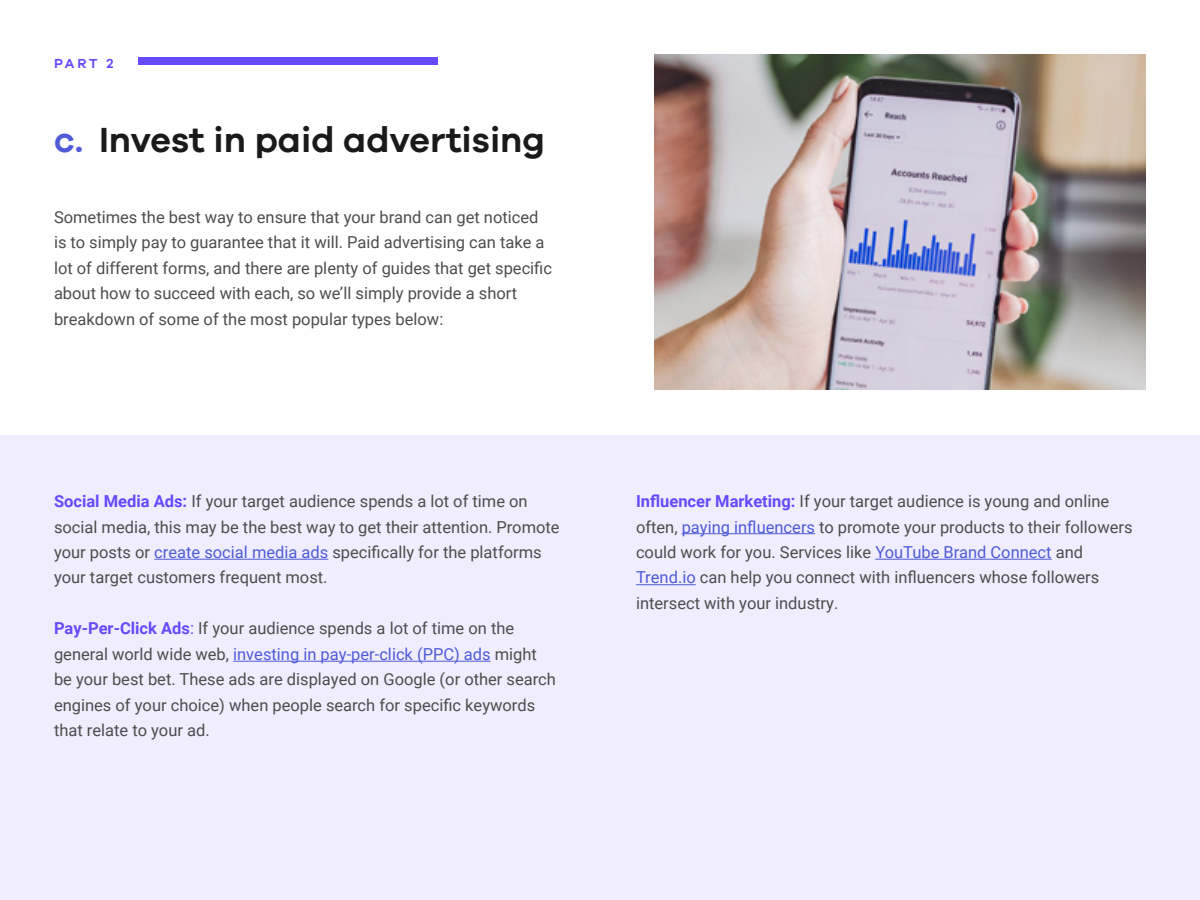
<style>
.page{position:relative;width:1200px;height:900px;background:#fff}
.page>*{position:absolute;margin:0;border:0;box-sizing:border-box;transform-origin:0 0}
.t1{font:600 36px "Galano Grotesque";color:#1a1a1a}
.t2{font:16.5px/25.5px "Roboto";color:#4d4d4d}
.t3{font:600 13.5px "Galano Grotesque";color:#654bfb}
.s1{color:#4f5cd6}
.s2{font-weight:700;color:#654bfb}
.s3{color:#654bfb}
</style>
<div class="page">
<div style="left:138px;top:58px;width:300px;height:7px;background:#654bfb"></div>
<div style="left:0;top:435px;width:1200px;height:465px;background:#f0edff"></div>
<hr style="left:154px;top:559px;width:174px;height:1px;background:#4f5cd6">
<hr style="left:233px;top:661px;width:258px;height:1px;background:#4f5cd6">
<hr style="left:682px;top:533px;width:133px;height:1px;background:#4f5cd6">
<hr style="left:875px;top:559px;width:177px;height:1px;background:#4f5cd6">
<hr style="left:636px;top:584px;width:60px;height:1px;background:#4f5cd6">
<img style="left:654px;top:54px;width:492px;height:336px">
<p class="t3" style="left:54px;top:55px;width:61px">PART 2</p>
<h1 class="t1" style="left:54px;top:117px;width:493px"><span class="s1">c.</span> Invest in paid advertising</h1>
<p class="t2" style="left:54px;top:204px;width:500px">Sometimes the best way to ensure that your brand can get noticed is to simply pay to guarantee that it will. Paid advertising can take a lot of different forms, and there are plenty of guides that get specific about how to succeed with each, so we’ll simply provide a short breakdown of some of the most popular types below:</p>
<p class="t2" style="left:54px;top:488px;width:507px"><span class="s2">Social Media Ads:</span> If your target audience spends a lot of time on social media, this may be the best way to get their attention. Promote your posts or <span class="s1">create social media ads</span> specifically for the platforms your target customers frequent most.</p>
<p class="t2" style="left:54px;top:615px;width:503px"><span class="s2">Pay-Per-Click Ads</span><span class="s3">:</span> If your audience spends a lot of time on the general world wide web, <span class="s1">investing in pay-per-click (PPC) ads</span> might be your best bet. These ads are displayed on Google (or other search engines of your choice) when people search for specific keywords that relate to your ad.</p>
<p class="t2" style="left:636px;top:488px;width:498px"><span class="s2">Influencer Marketing:</span> If your target audience is young and online often, <span class="s1">paying influencers</span> to promote your products to their followers could work for you. Services like <span class="s1">YouTube Brand Connect</span> and <span class="s1">Trend.io</span> can help you connect with influencers whose followers intersect with your industry.</p>
</div>
